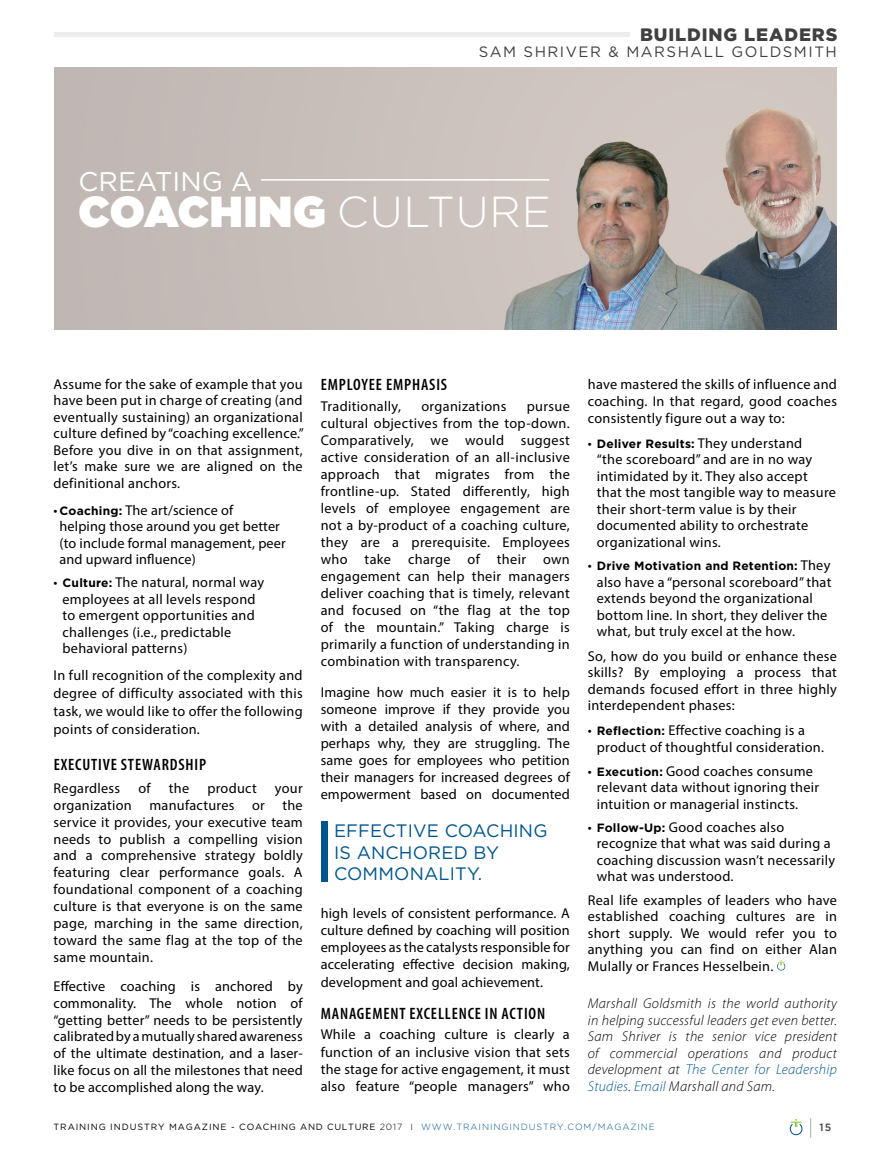
<style>
.page{position:relative;width:891px;height:1161px;background:#fff}
.page>*{position:absolute;margin:0;border:0;box-sizing:border-box;transform-origin:0 0}
.t1{font:900 43.35px "Gotham";letter-spacing:.02em;color:#fff}
.t2{font:27px "Gotham";color:#fff}
.t3{font:100 21px "Gotham";color:#414042}
.t4{font:18px/21.6px "Gotham";letter-spacing:.01em;color:#00558c}
.t5{font:900 18px "Gotham";letter-spacing:.05em;color:#404040}
.t6{font:600 condensed 16.5px "Myriad Pro";letter-spacing:.05em;color:#000}
.t7{font:15px "Gotham";letter-spacing:.1em;color:#404040}
.t8{font:14.25px/16.5px "Myriad Pro";letter-spacing:.02em;color:#000;text-align:justify}
.t9{font:italic 300 14.25px/16.6px "Myriad Pro";letter-spacing:.02em;color:#000;text-align:justify}
.t10{font:700 12px "Gotham";letter-spacing:.02em;color:#000}
.t11{font:500 10.5px "Gotham";color:#414042}
.t12{font:9px "Gotham";letter-spacing:.1em;color:#000}
.s1{font-weight:300}
.s2{font-family:"Gotham";font-weight:700;font-size:12px}
.s3{font-family:"Myriad Pro";font-weight:400;font-size:14.25px}
.s4{color:#00558c}
.s5{font-weight:300;color:#00558c}
</style>
<div class="page">
<img style="left:54px;top:67px;width:782px;height:263px">
<div style="left:54px;top:32px;width:576px;height:5px;background:#ededed"></div>
<hr style="left:261px;top:179px;width:288px;height:2px;background:#fff">
<div style="left:321px;top:821px;width:6px;height:61px;background:#00558c"></div>
<svg style="left:777px;top:960px;width:9px;height:11px"></svg>
<svg style="left:789px;top:1119px;width:14px;height:16px"></svg>
<p class="t5" style="left:640px;top:24px;width:199px">BUILDING LEADERS</p>
<p class="t7" style="left:479px;top:42px;width:360px">SAM SHRIVER &amp; MARSHALL GOLDSMITH</p>
<h2 class="t2" style="left:79px;top:164px;width:175px">CREATING A</h2>
<h1 class="t1" style="left:79px;top:181px;width:474px">COACHING <span class="s1">CULTURE</span></h1>
<p class="t8" style="left:54px;top:375px;width:252px">Assume for the sake of example that you have been put in charge of creating (and eventually sustaining) an organizational culture defined by “coaching excellence.” Before you dive in on that assignment, let’s make sure we are aligned on the definitional anchors.</p>
<p class="t8" style="left:60px;top:501px;width:228px;text-align:left;text-indent:-6px">• <span class="s2">Coaching:</span> The art/science of<br>helping those around you get better (to include formal management, peer and upward influence)</p>
<p class="t8" style="left:63px;top:574px;width:203px;text-align:left;text-indent:-9px">• <span class="s2">Culture:</span> The natural, normal way employees at all levels respond to emergent opportunities and challenges (i.e., predictable behavioral patterns)</p>
<p class="t8" style="left:54px;top:666px;width:251px;line-height:18px">In full recognition of the complexity and degree of difficulty associated with this task, we would like to offer the following points of consideration.</p>
<p class="t6" style="left:54px;top:754px;width:154px">EXECUTIVE STEWARDSHIP</p>
<p class="t8" style="left:54px;top:779px;width:68px">Regardless</p>
<p class="t8" style="left:138px;top:779px;width:14px">of</p>
<p class="t8" style="left:169px;top:779px;width:22px">the</p>
<p class="t8" style="left:207px;top:779px;width:51px">product</p>
<p class="t8" style="left:54px;top:779px;width:251px;line-height:17px;text-indent:221px">your organization manufactures or the service it provides, your executive team needs to publish a compelling vision and a comprehensive strategy boldly featuring clear performance goals. A foundational component of a coaching culture is that everyone is on the same page, marching in the same direction, toward the same flag at the top of the same mountain.</p>
<p class="t8" style="left:54px;top:977px;width:251px;line-height:17px">Effective coaching is anchored by commonality. The whole notion of “getting better” needs to be persistently calibrated by a mutually shared awareness of the ultimate destination, and a laser&shy;like focus on all the milestones that need to be accomplished along the way.</p>
<p class="t6" style="left:321px;top:375px;width:128px">EMPLOYEE EMPHASIS</p>
<p class="t8" style="left:321px;top:398px;width:82px">Traditionally,</p>
<p class="t8" style="left:421px;top:398px;width:87px">organizations</p>
<p class="t8" style="left:321px;top:397px;width:251px;line-height:17.1px;text-indent:206px">pursue cultural objectives from the top-down.<br>Comparatively, we would suggest active consideration of an all-inclusive approach that migrates from the frontline-up. Stated differently, high levels of employee engagement are not a by-product of a coaching culture, they are a prerequisite. Employees who take charge of their own engagement can help their managers deliver coaching that is timely, relevant and focused on “the flag at the top of the mountain.” Taking charge is primarily a function of understanding in combination with transparency.</p>
<p class="t8" style="left:321px;top:683px;width:251px;line-height:17.1px">Imagine how much easier it is to help someone improve if they provide you with a detailed analysis of where, and perhaps why, they are struggling. The same goes for employees who petition their managers for increased degrees of empowerment based on documented</p>
<p class="t4" style="left:334px;top:820px;width:215px">EFFECTIVE COACHING<br>IS ANCHORED BY<br>COMMONALITY.</p>
<p class="t8" style="left:321px;top:905px;width:251px;line-height:17.2px">high levels of consistent performance. A culture defined by coaching will position employees as the catalysts responsible for accelerating effective decision making, development and goal achievement.</p>
<p class="t6" style="left:321px;top:1003px;width:226px">MANAGEMENT EXCELLENCE IN ACTION</p>
<p class="t8" style="left:321px;top:1026px;width:251px;line-height:17.2px">While a coaching culture is clearly a function of an inclusive vision that sets the stage for active engagement, it must also feature “people managers” who</p>
<p class="t8" style="left:588px;top:375px;width:251px;line-height:17.2px">have mastered the skills of influence and coaching. In that regard, good coaches consistently figure out a way to:</p>
<p class="t8" style="left:597px;top:435px;width:241px;text-align:left;text-indent:-9px">• <span class="s2">Deliver Results:</span> They understand<br>“the scoreboard” and are in no way intimidated by it. They also accept that the most tangible way to measure their short-term value is by their documented ability to orchestrate organizational wins.</p>
<p class="t10" style="left:588px;top:558px;width:244px"><span class="s3">•</span> Drive Motivation and Retention: <span class="s3">They</span></p>
<p class="t8" style="left:597px;top:573px;width:236px;text-align:left">also have a “personal scoreboard” that extends beyond the organizational bottom line. In short, they deliver the what, but truly excel at the how.</p>
<p class="t8" style="left:588px;top:648px;width:251px">So, how do you build or enhance these skills? By employing a process that demands focused effort in three highly interdependent phases:</p>
<p class="t8" style="left:597px;top:722px;width:229px;text-indent:-9px">• <span class="s2">Reflection:</span> Effective coaching is a product of thoughtful consideration.</p>
<p class="t8" style="left:597px;top:762px;width:224px;text-align:left;text-indent:-9px">• <span class="s2">Execution:</span> Good coaches consume relevant data without ignoring their intuition or managerial instincts.</p>
<p class="t8" style="left:597px;top:819px;width:240px;text-align:left;text-indent:-9px">• <span class="s2">Follow-Up:</span> Good coaches also recognize that what was said during a coaching discussion wasn’t necessarily what was understood.</p>
<p class="t8" style="left:588px;top:891px;width:251px">Real life examples of leaders who have established coaching cultures are in short supply. We would refer you to anything you can find on either Alan Mulally or Frances Hesselbein.</p>
<p class="t9" style="left:588px;top:995px;width:251px">Marshall Goldsmith is the world authority in helping successful leaders get even better.<br>Sam Shriver is the senior vice president of commercial operations and product development at <span class="s4">The Center for Leadership Studies</span>. <span class="s4">Email</span> Marshall and Sam.</p>
<p class="t12" style="left:54px;top:1121px;width:603px">TRAINING INDUSTRY MAGAZINE - COACHING AND CULTURE <span class="s1">2017 I</span> <span class="s5">WWW.TRAININGINDUSTRY.COM/MAGAZINE</span></p>
<h3 class="t3" style="left:808px;top:1115px;width:7px">|</h3>
<p class="t11" style="left:819px;top:1121px;width:13px">15</p>
</div>
